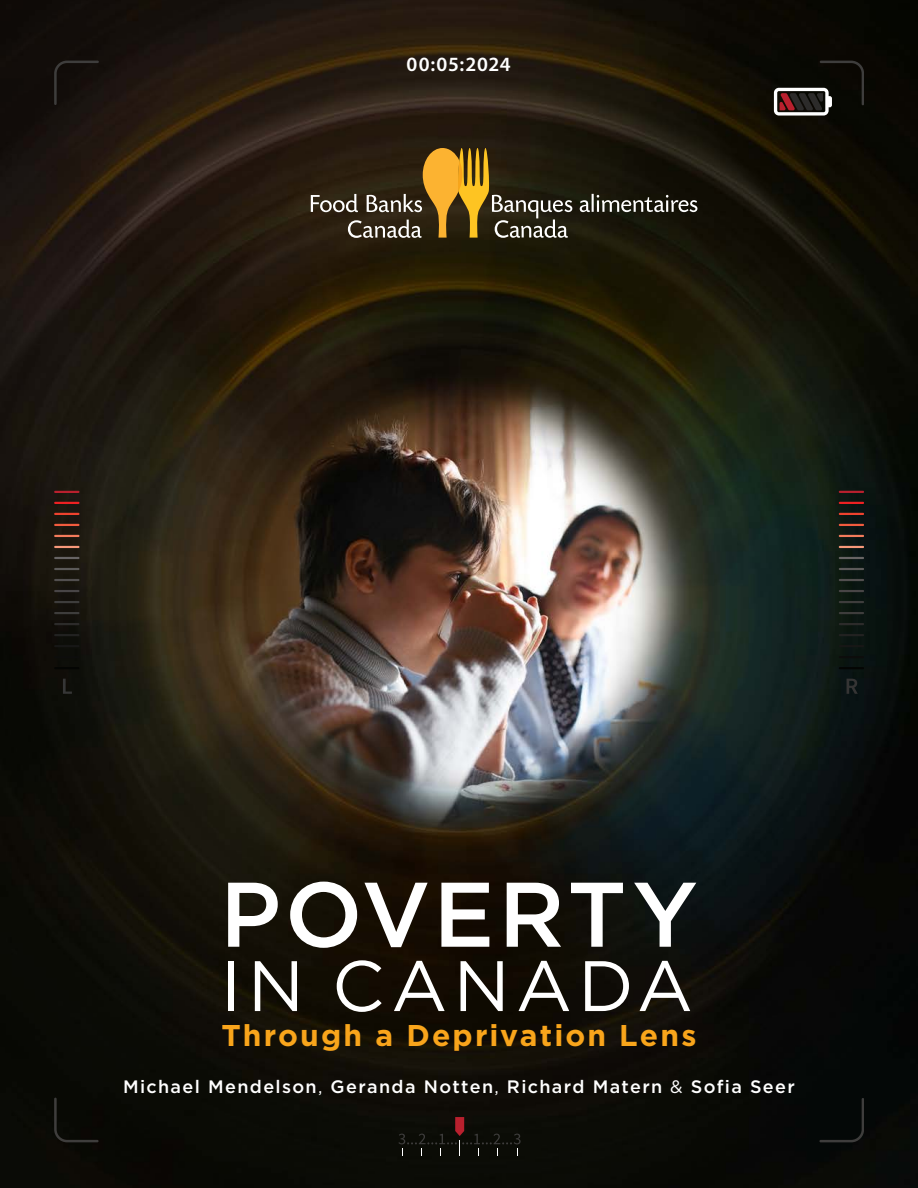
<style>
.page{position:relative;width:918px;height:1188px;background:#fff}
.page>*{position:absolute;margin:0;border:0;box-sizing:border-box;transform-origin:0 0}
.t1{font:500 91.5px "Gotham";letter-spacing:.035em;color:#fff}
.t2{font:71.25px "Gotham";letter-spacing:.085em;color:#fff}
.t3{font:700 30px "Gotham";letter-spacing:.07em;color:#f9a51b}
.t4{font:600 20.25px "Myriad Pro";letter-spacing:.04em;color:#fff}
.t5{font:500 18px "Gotham";letter-spacing:.075em;color:#fff}
.s1{font-weight:400}
</style>
<div class="page">
<img style="left:0;top:0;width:918px;height:1188px">
<svg style="left:54px;top:61px;width:45px;height:44px"></svg>
<svg style="left:774px;top:61px;width:90px;height:55px"></svg>
<svg style="left:819px;top:1098px;width:45px;height:44px"></svg>
<svg style="left:54px;top:1098px;width:45px;height:44px"></svg>
<svg style="left:398px;top:1117px;width:123px;height:39px"></svg>
<hr style="left:54px;top:667px;width:26px;height:2px;background:#040503">
<hr style="left:54px;top:656px;width:26px;height:2px;background:#0d0d0c">
<hr style="left:54px;top:645px;width:26px;height:2px;background:#171716">
<hr style="left:54px;top:634px;width:26px;height:2px;background:#222221">
<hr style="left:54px;top:623px;width:26px;height:2px;background:#2c2b2a">
<hr style="left:54px;top:612px;width:26px;height:2px;background:#3e3d3c">
<hr style="left:54px;top:601px;width:26px;height:2px;background:#3e3d3c">
<hr style="left:54px;top:590px;width:26px;height:2px;background:#484546">
<hr style="left:54px;top:579px;width:26px;height:2px;background:#524f4f">
<hr style="left:54px;top:568px;width:26px;height:2px;background:#5c5a59">
<hr style="left:54px;top:557px;width:26px;height:2px;background:#676464">
<hr style="left:54px;top:546px;width:26px;height:2px;background:#f6987a">
<hr style="left:54px;top:535px;width:26px;height:2px;background:#f37b5b">
<hr style="left:54px;top:524px;width:26px;height:2px;background:#f15b3e">
<hr style="left:54px;top:513px;width:26px;height:2px;background:#ef422e">
<hr style="left:54px;top:502px;width:26px;height:2px;background:#ee2123">
<hr style="left:54px;top:491px;width:26px;height:2px;background:#b9202e">
<svg style="left:63px;top:679px;width:9px;height:15px"></svg>
<hr style="left:839px;top:667px;width:25px;height:2px;background:#040503">
<hr style="left:839px;top:656px;width:25px;height:2px;background:#0d0d0c">
<hr style="left:839px;top:645px;width:25px;height:2px;background:#171716">
<hr style="left:839px;top:634px;width:25px;height:2px;background:#222221">
<hr style="left:839px;top:623px;width:25px;height:2px;background:#2c2b2a">
<hr style="left:839px;top:612px;width:25px;height:2px;background:#3e3d3c">
<hr style="left:839px;top:601px;width:25px;height:2px;background:#3e3d3c">
<hr style="left:839px;top:590px;width:25px;height:2px;background:#484546">
<hr style="left:839px;top:579px;width:25px;height:2px;background:#524f4f">
<hr style="left:839px;top:568px;width:25px;height:2px;background:#5c5a59">
<hr style="left:839px;top:557px;width:25px;height:2px;background:#676464">
<hr style="left:839px;top:546px;width:25px;height:2px;background:#f6987a">
<hr style="left:839px;top:535px;width:25px;height:2px;background:#f37b5b">
<hr style="left:839px;top:524px;width:25px;height:2px;background:#f15b3e">
<hr style="left:839px;top:513px;width:25px;height:2px;background:#ef422e">
<hr style="left:839px;top:502px;width:25px;height:2px;background:#ee2123">
<hr style="left:839px;top:491px;width:25px;height:2px;background:#b9202e">
<svg style="left:847px;top:679px;width:11px;height:15px"></svg>
<svg style="left:311px;top:148px;width:386px;height:90px"></svg>
<p class="t4" style="left:407px;top:51px;width:105px">00:05:2024</p>
<h1 class="t1" style="left:220px;top:855px;width:480px">POVERTY</h1>
<h2 class="t2" style="left:220px;top:940px;width:474px">IN CANADA</h2>
<h3 class="t3" style="left:222px;top:1015px;width:476px">Through a Deprivation Lens</h3>
<p class="t5" style="left:123px;top:1075px;width:673px">Michael Mendelson<span class="s1">,</span> Geranda Notten<span class="s1">,</span> Richard Matern <span class="s1">&amp;</span> Sofia Seer</p>
</div>
